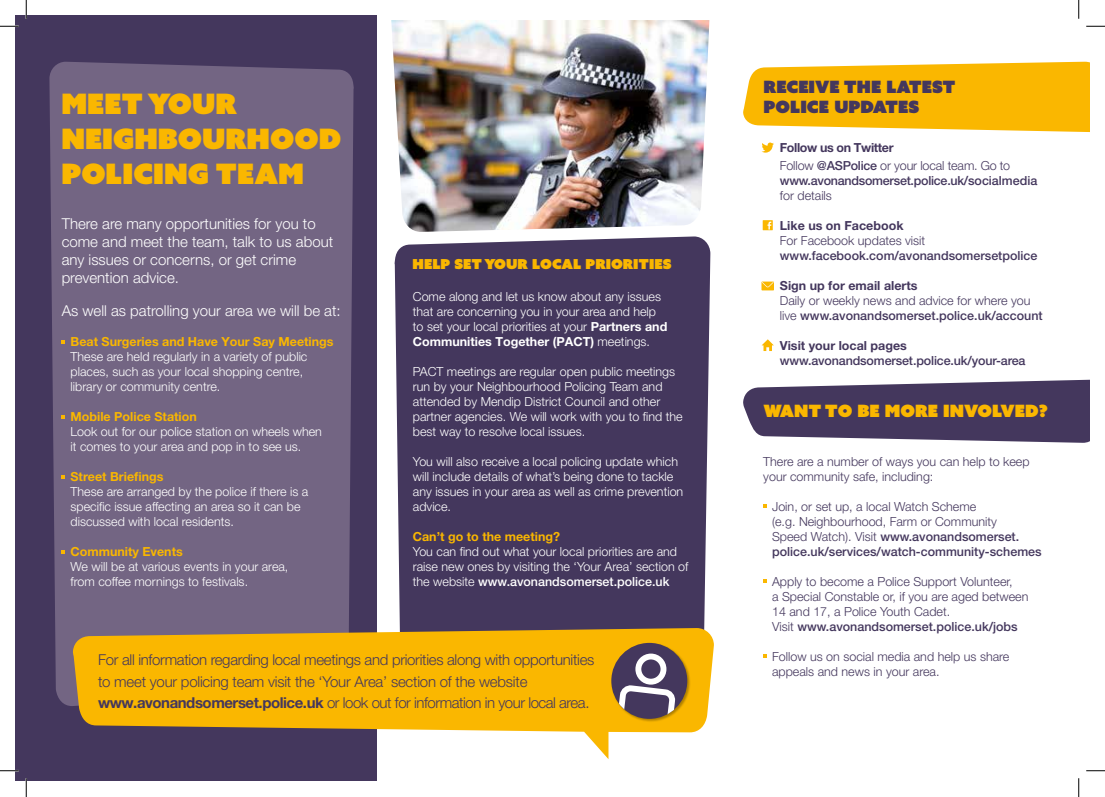
<style>
.page{position:relative;width:1105px;height:797px;background:#fff}
.page>*{position:absolute;margin:0;border:0;box-sizing:border-box;transform-origin:0 0}
.t1{font:28.12px/35.1px "Azo Sans Uber";color:#fab700}
.t2{font:17px/20.4px "Azo Sans Uber";color:#44375d}
.t3{font:17px "Azo Sans Uber";color:#fab700}
.t4{font:300 15px/21.2px "Helvetica Neue LT Pro";letter-spacing:-.02em;color:#44375d}
.t5{font:300 15px/18px "Helvetica Neue LT Pro";color:#fff}
.t6{font:13.75px "Azo Sans Uber";color:#fab700}
.t7{font:300 12.5px/15px "Helvetica Neue LT Pro";color:#fff}
.t8{font:300 12.5px/15px "Helvetica Neue LT Pro";color:#44375d}
.t9{font:500 12.5px "Helvetica Neue LT Pro";letter-spacing:-.01em;color:#44375d}
.t10{font:700 12.5px "Helvetica Neue LT Pro";color:#fab700}
.t11{font:700 12.5px "Helvetica Neue LT Pro";color:#44375d}
.s1{font-weight:700}
.s2{font-weight:500}
</style>
<div class="page">
<img style="left:391px;top:20px;width:318px;height:212px">
<div style="left:16px;top:16px;width:361px;height:765px;background:#44375d"></div>
<div style="left:49px;top:62px;width:305px;height:644px;background:#736583"></div>
<svg style="left:743px;top:62px;width:346px;height:70px;background:#fabe19"></svg>
<svg style="left:743px;top:380px;width:346px;height:63px;background:#5c5172"></svg>
<svg style="left:763px;top:504px;width:4px;height:4px"></svg>
<svg style="left:763px;top:579px;width:4px;height:4px"></svg>
<svg style="left:763px;top:654px;width:4px;height:4px"></svg>
<div style="left:394px;top:236px;width:316px;height:392px;background:#44375d"></div>
<svg style="left:73px;top:628px;width:641px;height:131px;fill:#fab700"></svg>
<div style="left:611px;top:642px;width:80px;height:80px;background:#000;opacity:.3"></div>
<div style="left:611px;top:643px;width:76px;height:75px;background:#44375d;border-radius:50%"></div>
<div style="left:635px;top:653px;width:31px;height:31px;border:6px solid #fff;border-radius:50%"></div>
<svg style="left:611px;top:681px;width:68px;height:37px"></svg>
<svg style="left:761px;top:142px;width:13px;height:11px"></svg>
<svg style="left:763px;top:220px;width:10px;height:10px"></svg>
<svg style="left:767px;top:222px;width:4px;height:7px"></svg>
<svg style="left:761px;top:281px;width:13px;height:9px"></svg>
<svg style="left:762px;top:339px;width:12px;height:12px"></svg>
<svg style="left:0;top:25px;width:19px;height:2px"></svg>
<svg style="left:1086px;top:25px;width:19px;height:2px"></svg>
<svg style="left:0;top:770px;width:19px;height:1px"></svg>
<svg style="left:1086px;top:770px;width:19px;height:1px"></svg>
<svg style="left:25px;top:0;width:2px;height:19px"></svg>
<svg style="left:25px;top:778px;width:2px;height:19px"></svg>
<svg style="left:1078px;top:0;width:1px;height:19px"></svg>
<svg style="left:1078px;top:778px;width:1px;height:19px"></svg>
<h1 class="t1" style="left:61px;top:86px;width:281px">MEET YOUR<br>NEIGHBOURHOOD<br>POLICING TEAM</h1>
<p class="t5" style="left:62px;top:214px;width:273px">There are many opportunities for you to come and meet the team, talk to us about any issues or concerns, or get crime prevention advice.</p>
<p class="t5" style="left:62px;top:301px;width:280px">As well as patrolling your area we will be at:</p>
<p class="t10" style="left:71px;top:334px;width:265px">Beat Surgeries and Have Your Say Meetings</p>
<p class="t7" style="left:71px;top:349px;width:238px">These are held regularly in a variety of public places, such as your local shopping centre, library or community centre.</p>
<p class="t10" style="left:71px;top:409px;width:128px">Mobile Police Station</p>
<p class="t7" style="left:71px;top:424px;width:253px">Look out for our police station on wheels when it comes to your area and pop in to see us.</p>
<p class="t10" style="left:71px;top:469px;width:95px">Street Briefings</p>
<p class="t7" style="left:71px;top:484px;width:239px">These are arranged by the police if there is a specific issue affecting an area so it can be discussed with local residents.</p>
<p class="t10" style="left:71px;top:544px;width:114px">Community Events</p>
<p class="t7" style="left:71px;top:559px;width:219px">We will be at various events in your area, from coffee mornings to festivals.</p>
<p class="t6" style="left:413px;top:255px;width:261px">HELP SET YOUR LOCAL PRIORITIES</p>
<p class="t7" style="left:413px;top:288px;width:256px">Come along and let us know about any issues that are concerning you in your area and help to set your local priorities at your <span class="s1">Partners and Communities Together (PACT)</span> meetings.</p>
<p class="t7" style="left:413px;top:363px;width:271px">PACT meetings are regular open public meetings run by your Neighbourhood Policing Team and attended by Mendip District Council and other partner agencies. We will work with you to find the best way to resolve local issues.</p>
<p class="t7" style="left:413px;top:453px;width:272px">You will also receive a local policing update which will include details of what’s being done to tackle any issues in your area as well as crime prevention advice.</p>
<p class="t10" style="left:413px;top:528px;width:149px">Can’t go to the meeting?</p>
<p class="t7" style="left:413px;top:543px;width:277px">You can find out what your local priorities are and raise new ones by visiting the ‘Your Area’ section of the website <span class="s2">www.avonandsomerset.police.uk</span></p>
<p class="t4" style="left:98px;top:649px;width:498px">For all information regarding local meetings and priorities along with opportunities to meet your policing team visit the ‘Your Area’ section of the website <span class="s1">www.avonandsomerset.police.uk</span> or look out for information in your local area.</p>
<h2 class="t2" style="left:764px;top:76px;width:193px">RECEIVE THE LATEST<br>POLICE UPDATES</h2>
<p class="t8" style="left:780px;top:139px;width:232px;line-height:17.5px"><span class="s1">Follow us on Twitter<br></span>Follow <span class="s2">@ASPolice</span> or your local team. Go to</p>
<p class="t9" style="left:780px;top:173px;width:259px">www.avonandsomerset.police.uk/socialmedia</p>
<p class="t8" style="left:780px;top:188px;width:54px">for details</p>
<p class="t11" style="left:780px;top:218px;width:125px">Like us on Facebook</p>
<p class="t8" style="left:780px;top:233px;width:147px">For Facebook updates visit</p>
<p class="t9" style="left:780px;top:248px;width:259px">www.facebook.com/avonandsomersetpolice</p>
<p class="t11" style="left:780px;top:278px;width:139px">Sign up for email alerts</p>
<p class="t8" style="left:780px;top:293px;width:264px">Daily or weekly news and advice for where you live <span class="s2">www.avonandsomerset.police.uk/account</span></p>
<p class="t11" style="left:780px;top:338px;width:129px">Visit your local pages</p>
<p class="t9" style="left:780px;top:353px;width:247px">www.avonandsomerset.police.uk/your-area</p>
<h2 class="t3" style="left:763px;top:400px;width:286px">WANT TO BE MORE INVOLVED?</h2>
<p class="t8" style="left:763px;top:453px;width:268px">There are a number of ways you can help to keep your community safe, including:</p>
<p class="t8" style="left:772px;top:498px;width:271px">Join, or set up, a local Watch Scheme<br>(e.g. Neighbourhood, Farm or Community<br>Speed Watch). Visit <span class="s2">www.avonandsomerset. police.uk/services/watch-community-schemes</span></p>
<p class="t8" style="left:772px;top:573px;width:258px">Apply to become a Police Support Volunteer,<br>a Special Constable or, if you are aged between 14 and 17, a Police Youth Cadet.<br>Visit <span class="s2">www.avonandsomerset.police.uk/jobs</span></p>
<p class="t8" style="left:772px;top:648px;width:239px">Follow us on social media and help us share appeals and news in your area.</p>
</div>
